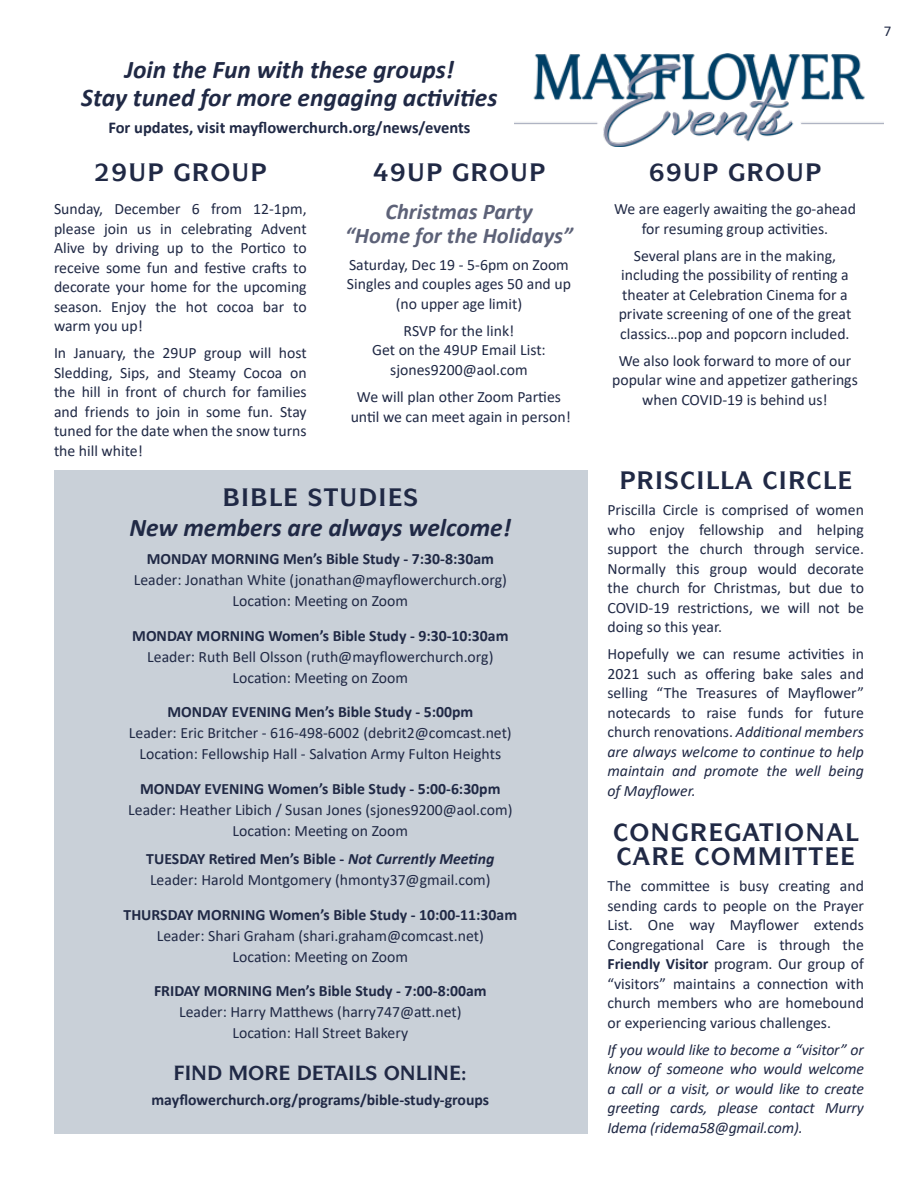
<style>
.page{position:relative;width:918px;height:1188px;background:#fff}
.page>*{position:absolute;margin:0;border:0;box-sizing:border-box;transform-origin:0 0}
.t1{font:italic 700 25.5px/28.5px "Calibri";color:#202945;text-align:center}
.t2{font:italic 700 22.5px/24px "Calibri";color:#5d6278;text-align:center}
.t3{font:700 16.5px "Calibri";color:#202945}
.t4{font:15.75px/19.5px "Calibri";color:#202945;text-align:center}
.t5{font:700 15.75px "Calibri";color:#202945}
.t6{font:italic 15.75px/19.5px "Calibri";letter-spacing:-.01em;color:#202945;text-align:justify}
.t7{font:15px "Calibri";color:#202945}
.s1{font-weight:700}
.s2{font-weight:700;font-style:italic}
.s3{font-style:italic}
</style>
<div class="page">
<div style="left:54px;top:471px;width:534px;height:663px;background:#c9d0d8"></div>
<img style="left:514px;top:54px;width:369px;height:93px">
<h1 class="t1" style="left:81px;top:54px;width:418px">Join the Fun with these groups!<br>Stay tuned for more engaging activities</h1>
<p class="t3" style="left:108px;top:116px;width:364px">For updates, visit mayflowerchurch.org/news/events</p>
<p class="t4" style="left:54px;top:199px;width:254px;text-align:justify">Sunday, December 6 from 12-1pm, please join us in celebrating Advent Alive by driving up to the Portico to receive some fun and festive crafts to decorate your home for the upcoming season. Enjoy the hot cocoa bar to warm you up!</p>
<p class="t4" style="left:54px;top:343px;width:254px;text-align:justify">In January, the 29UP group will host Sledding, Sips, and Steamy Cocoa on the hill in front of church for families and friends to join in some fun. Stay tuned for the date when the snow turns the hill white!</p>
<h2 class="t2" style="left:345px;top:199px;width:229px">Christmas Party<br>“Home for the Holidays”</h2>
<p class="t4" style="left:347px;top:255px;width:226px">Saturday, Dec 19 - 5-6pm on Zoom<br>Singles and couples ages 50 and up (no upper age limit)</p>
<p class="t4" style="left:372px;top:321px;width:175px">RSVP for the link!<br>Get on the 49UP Email List: sjones9200@aol.com</p>
<p class="t4" style="left:351px;top:387px;width:222px">We will plan other Zoom Parties until we can meet again in person!</p>
<h1 class="t1" style="left:130px;top:512px;width:383px">New members are always welcome!</h1>
<p class="t5" style="left:147px;top:548px;width:349px">MONDAY MORNING Men’s Bible Study - 7:30-8:30am</p>
<p class="t4" style="left:134px;top:569px;width:375px;line-height:21px">Leader: Jonathan White (jonathan@mayflowerchurch.org)<br>Location: Meeting on Zoom</p>
<p class="t5" style="left:132px;top:625px;width:378px">MONDAY MORNING Women’s Bible Study - 9:30-10:30am</p>
<p class="t4" style="left:147px;top:646px;width:348px;line-height:21px">Leader: Ruth Bell Olsson (ruth@mayflowerchurch.org)<br>Location: Meeting on Zoom</p>
<p class="t5" style="left:167px;top:701px;width:308px">MONDAY EVENING Men’s Bible Study - 5:00pm</p>
<p class="t4" style="left:129px;top:722px;width:384px;line-height:21px">Leader: Eric Britcher - 616-498-6002 (debrit2@comcast.net)<br>Location: Fellowship Hall - Salvation Army Fulton Heights</p>
<p class="t5" style="left:140px;top:777px;width:362px">MONDAY EVENING Women’s Bible Study - 5:00-6:30pm</p>
<p class="t4" style="left:128px;top:799px;width:386px;line-height:21px">Leader: Heather Libich / Susan Jones (sjones9200@aol.com)<br>Location: Meeting on Zoom</p>
<p class="t4" style="left:146px;top:848px;width:350px;line-height:21px;text-align:left"><span class="s1">TUESDAY Retired Men’s Bible -</span> <span class="s2">Not Currently Meeting<br></span>Leader: Harold Montgomery (hmonty37@gmail.com)</p>
<p class="t5" style="left:124px;top:903px;width:395px">THURSDAY MORNING Women’s Bible Study - 10:00-11:30am</p>
<p class="t4" style="left:157px;top:925px;width:329px;line-height:21px">Leader: Shari Graham (shari.graham@comcast.net)<br>Location: Meeting on Zoom</p>
<p class="t5" style="left:154px;top:980px;width:334px">FRIDAY MORNING Men’s Bible Study - 7:00-8:00am</p>
<p class="t4" style="left:179px;top:1001px;width:284px;line-height:21px">Leader: Harry Matthews (harry747@att.net)<br>Location: Hall Street Bakery</p>
<p class="t5" style="left:152px;top:1088px;width:339px">mayflowerchurch.org/programs/bible-study-groups</p>
<p class="t7" style="left:884px;top:20px;width:9px">7</p>
<p class="t4" style="left:614px;top:199px;width:243px">We are eagerly awaiting the go-ahead for resuming group activities.</p>
<p class="t4" style="left:619px;top:246px;width:234px">Several plans are in the making, including the possibility of renting a theater at Celebration Cinema for a private screening of one of the great classics…pop and popcorn included.</p>
<p class="t4" style="left:612px;top:351px;width:247px">We also look forward to more of our popular wine and appetizer gatherings when COVID-19 is behind us!</p>
<p class="t4" style="left:608px;top:500px;width:258px;text-align:justify">Priscilla Circle is comprised of women who enjoy fellowship and helping support the church through service.<br>Normally this group would decorate the church for Christmas, but due to COVID-19 restrictions, we will not be doing so this year.</p>
<p class="t4" style="left:608px;top:644px;width:258px;text-align:justify">Hopefully we can resume activities in 2021 such as offering bake sales and selling “The Treasures of Mayflower” notecards to raise funds for future church renovations. <span class="s3">Additional members are always welcome to continue to help maintain and promote the well being of Mayflower.</span></p>
<p class="t4" style="left:608px;top:876px;width:258px;text-align:justify">The committee is busy creating and sending cards to people on the Prayer List. One way Mayflower extends Congregational Care is through the <span class="s1">Friendly Visitor</span> program. Our group of “visitors” maintains a connection with church members who are homebound or experiencing various challenges.</p>
<p class="t6" style="left:608px;top:1039px;width:258px">If you would like to become a “visitor” or know of someone who would welcome a call or a visit, or would like to create greeting cards, please contact Murry Idema (ridema58@gmail.com).</p>
</div>
